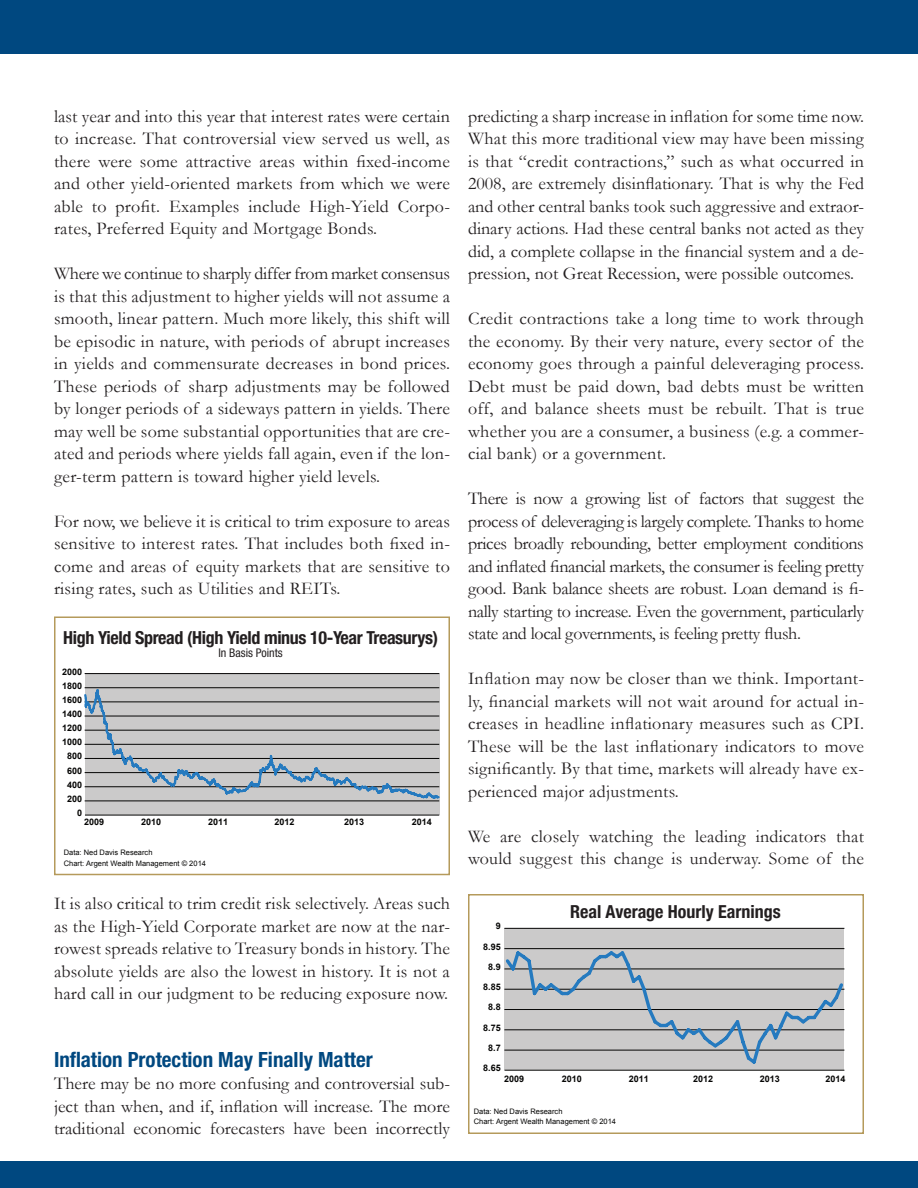
<style>
.page{position:relative;width:918px;height:1188px;background:#fff}
.page>*{position:absolute;margin:0;border:0;box-sizing:border-box;transform-origin:0 0}
.subheads{font:700 condensed 21px "Helvetica Neue LT Std";color:#004880}
.body_copy{font:18px/22.5px "Garamond";letter-spacing:.015em;color:#231f20;text-align:justify}
.chart_heads{font:700 condensed 18px "Helvetica Neue LT Std";letter-spacing:-.02em;color:#231f20}
.chart_heads-2{font:700 condensed 18px "Helvetica Neue LT Std";color:#231f20}
.chart_heads-3{font:condensed 12px "Helvetica Neue LT Std";color:#231f20}
.t1{font:700 9px "Arial";color:#050504}
.t2{font:7.5px/10.5px "Arial";color:#050504}
</style>
<div class="page">
<div style="left:0;top:1161px;width:918px;height:27px;background:#004880"></div>
<div style="left:0;top:0;width:918px;height:54px;background:#004880"></div>
<div style="left:85px;top:674px;width:354px;height:141px;background:#cbcaca"></div>
<hr style="left:85px;top:801px;width:354px;height:1px;background:#050504">
<hr style="left:85px;top:673px;width:354px;height:1px;background:#050504">
<hr style="left:85px;top:815px;width:354px;height:1px;background:#050504">
<svg style="left:85px;top:687px;width:355px;height:114px"></svg>
<div style="left:54px;top:616px;width:396px;height:259px;border:2px solid #b59a5b"></div>
<div style="left:504px;top:928px;width:340px;height:142px;background:#cbcaca"></div>
<hr style="left:504px;top:928px;width:340px;height:1px;background:#050504">
<hr style="left:504px;top:1070px;width:340px;height:1px;background:#050504">
<svg style="left:504px;top:948px;width:340px;height:116px"></svg>
<div style="left:468px;top:894px;width:396px;height:240px;border:2px solid #b59a5b"></div>
<p class="body_copy" style="left:54px;top:104px;width:398px">last year and into this year that interest rates were certain to increase. That controversial view served us well, as there were some attractive areas within fixed-income and other yield-oriented markets from which we were able to profit. Examples include High-Yield Corpo&shy;rates, Preferred Equity and Mortgage Bonds.</p>
<p class="body_copy" style="left:54px;top:262px;width:398px">Where we continue to sharply differ from market consensus is that this adjustment to higher yields will not assume a smooth, linear pattern. Much more likely, this shift will be episodic in nature, with periods of abrupt increases in yields and commensurate decreases in bond prices.<br>These periods of sharp adjustments may be followed by longer periods of a sideways pattern in yields. There may well be some substantial opportunities that are cre&shy;ated and periods where yields fall again, even if the lon&shy;ger-term pattern is toward higher yield levels.</p>
<p class="body_copy" style="left:54px;top:509px;width:398px">For now, we believe it is critical to trim exposure to areas sensitive to interest rates. That includes both fixed in&shy;come and areas of equity markets that are sensitive to rising rates, such as Utilities and REITs.</p>
<p class="chart_heads" style="left:63px;top:626px;width:376px">High Yield Spread (High Yield minus 10-Year Treasurys)</p>
<p class="chart_heads-3" style="left:218px;top:646px;width:66px">In Basis Points</p>
<p class="t1" style="left:62px;top:666px;width:22px">2000</p>
<p class="t1" style="left:62px;top:680px;width:22px">1800</p>
<p class="t1" style="left:62px;top:694px;width:22px">1600</p>
<p class="t1" style="left:62px;top:708px;width:22px">1400</p>
<p class="t1" style="left:62px;top:722px;width:22px">1200</p>
<p class="t1" style="left:62px;top:736px;width:22px">1000</p>
<p class="t1" style="left:67px;top:750px;width:17px">800</p>
<p class="t1" style="left:67px;top:765px;width:17px">600</p>
<p class="t1" style="left:67px;top:779px;width:17px">400</p>
<p class="t1" style="left:67px;top:793px;width:17px">200</p>
<p class="t1" style="left:77px;top:807px;width:7px">0</p>
<p class="t1" style="left:84px;top:816px;width:22px">2009</p>
<p class="t1" style="left:141px;top:816px;width:22px">2010</p>
<p class="t1" style="left:208px;top:816px;width:22px">2011</p>
<p class="t1" style="left:275px;top:816px;width:22px">2012</p>
<p class="t1" style="left:344px;top:816px;width:22px">2013</p>
<p class="t1" style="left:412px;top:816px;width:22px">2014</p>
<p class="t2" style="left:64px;top:847px;width:144px">Data: Ned Davis Research<br>Chart: Argent Wealth Management © 2014</p>
<p class="body_copy" style="left:54px;top:892px;width:398px">It is also critical to trim credit risk selectively. Areas such as the High-Yield Corporate market are now at the nar&shy;rowest spreads relative to Treasury bonds in history. The absolute yields are also the lowest in history. It is not a hard call in our judgment to be reducing exposure now.</p>
<p class="subheads" style="left:54px;top:1046px;width:320px">Inflation Protection May Finally Matter</p>
<p class="body_copy" style="left:54px;top:1072px;width:398px">There may be no more confusing and controversial sub&shy;ject than when, and if, inflation will increase. The more traditional economic forecasters have been incorrectly</p>
<p class="body_copy" style="left:468px;top:104px;width:397px">predicting a sharp increase in inflation for some time now.</p>
<p class="body_copy" style="left:468px;top:127px;width:398px">What this more traditional view may have been missing is that “credit contractions,” such as what occurred in 2008, are extremely disinflationary. That is why the Fed and other central banks took such aggressive and extraor&shy;dinary actions. Had these central banks not acted as they did, a complete collapse in the financial system and a de&shy;pression, not Great Recession, were possible outcomes.</p>
<p class="body_copy" style="left:468px;top:307px;width:398px">Credit contractions take a long time to work through the economy. By their very nature, every sector of the economy goes through a painful deleveraging process.<br>Debt must be paid down, bad debts must be written off, and balance sheets must be rebuilt. That is true whether you are a consumer, a business (e.g. a commer&shy;cial bank) or a government.</p>
<p class="body_copy" style="left:468px;top:487px;width:398px">There is now a growing list of factors that suggest the process of deleveraging is largely complete. Thanks to home prices broadly rebounding, better employment conditions and inflated financial markets, the consumer is feeling pretty good. Bank balance sheets are robust. Loan demand is fi&shy;nally starting to increase. Even the government, particularly state and local governments, is feeling pretty flush.</p>
<p class="body_copy" style="left:468px;top:667px;width:398px">Inflation may now be closer than we think. Important&shy;ly, financial markets will not wait around for actual in&shy;creases in headline inflationary measures such as CPI.<br>These will be the last inflationary indicators to move significantly. By that time, markets will already have ex&shy;perienced major adjustments.</p>
<p class="body_copy" style="left:468px;top:824px;width:398px">We are closely watching the leading indicators that would suggest this change is underway. Some of the</p>
<p class="t1" style="left:496px;top:920px;width:7px">9</p>
<p class="t1" style="left:483px;top:941px;width:19px">8.95</p>
<p class="t1" style="left:488px;top:961px;width:14px">8.9</p>
<p class="t1" style="left:483px;top:981px;width:19px">8.85</p>
<p class="t1" style="left:488px;top:1001px;width:14px">8.8</p>
<p class="t1" style="left:483px;top:1022px;width:19px">8.75</p>
<p class="t1" style="left:488px;top:1042px;width:14px">8.7</p>
<p class="t1" style="left:483px;top:1062px;width:19px">8.65</p>
<p class="chart_heads-2" style="left:570px;top:901px;width:212px">Real Average Hourly Earnings</p>
<p class="t1" style="left:504px;top:1073px;width:22px">2009</p>
<p class="t1" style="left:562px;top:1073px;width:22px">2010</p>
<p class="t1" style="left:629px;top:1073px;width:22px">2011</p>
<p class="t1" style="left:693px;top:1073px;width:22px">2012</p>
<p class="t1" style="left:760px;top:1073px;width:22px">2013</p>
<p class="t1" style="left:826px;top:1073px;width:22px">2014</p>
<p class="t2" style="left:474px;top:1106px;width:144px">Data: Ned Davis Research<br>Chart: Argent Wealth Management © 2014</p>
</div>
